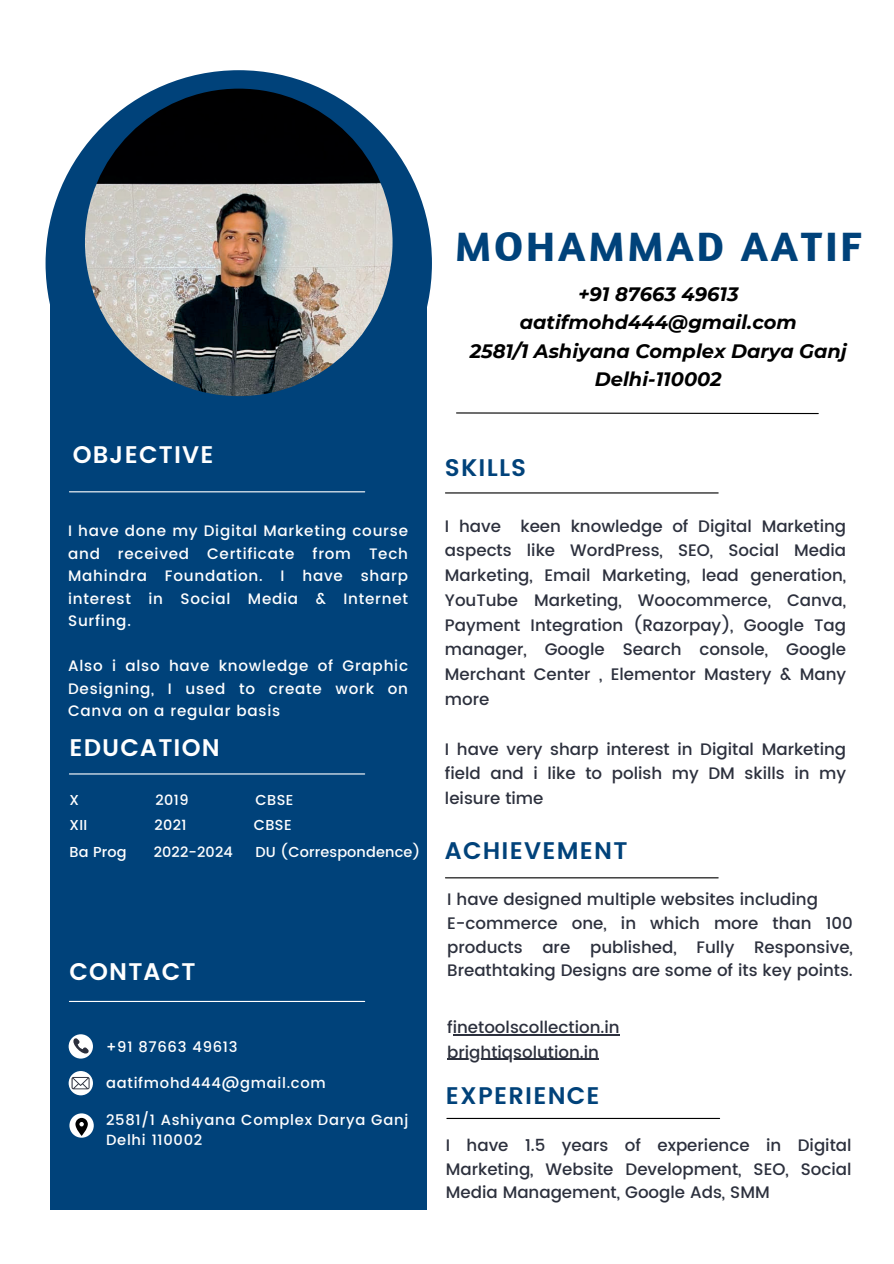
<style>
.page{position:relative;width:894px;height:1264px;background:#fff}
.page>*{position:absolute;margin:0;border:0;box-sizing:border-box;transform-origin:0 0}
.t1{font:700 42px "Amaranth";letter-spacing:.07em;color:#00427a}
.t2{font:600 24px "Poppins";letter-spacing:.05em;color:#00427a}
.t3{font:600 24px "Poppins";letter-spacing:.05em;color:#fff}
.t4{font:italic 700 19.35px "Montserrat";color:#000}
.t5{font:500 16.65px/24.8px "Poppins";color:#2c303d;text-align:justify}
.t6{font:500 15.15px/22.5px "Poppins";letter-spacing:.05em;color:#fff;text-align:justify}
.t7{font:500 14.7px/20.2px "Poppins";letter-spacing:.05em;color:#fff}
.t8{font:500 14.4px "Poppins";letter-spacing:.01em;color:#fff}
</style>
<div class="page">
<div style="left:50px;top:302px;width:377px;height:907px;background:#00427a"></div>
<div style="left:46px;top:70px;width:386px;height:386px;background:#00427a;border-radius:50%"></div>
<img style="left:85px;top:89px;width:307px;height:307px;border-radius:50%">
<hr style="left:69px;top:1000px;width:295px;height:2px;background:#fff">
<hr style="left:69px;top:773px;width:295px;height:1px;background:#fff">
<hr style="left:69px;top:491px;width:295px;height:1px;background:#fff">
<div style="left:69px;top:1034px;width:24px;height:24px;background:#fff;border-radius:50%"></div>
<svg style="left:73px;top:1038px;width:16px;height:16px"></svg>
<svg style="left:69px;top:1071px;width:24px;height:24px"></svg>
<div style="left:69px;top:1113px;width:25px;height:24px;background:#fff;border-radius:50%"></div>
<svg style="left:71px;top:1076px;width:18px;height:13px"></svg>
<hr style="left:445px;top:492px;width:273px;height:1px;background:#000">
<hr style="left:445px;top:877px;width:273px;height:1px;background:#000">
<svg style="left:456px;top:412px;width:363px;height:2px"></svg>
<hr style="left:447px;top:1117px;width:272px;height:1px;background:#000">
<svg style="left:75px;top:1117px;width:13px;height:18px"></svg>
<hr style="left:452px;top:1034px;width:167px;height:1px;background:#2c303d">
<hr style="left:447px;top:1058px;width:152px;height:1px;background:#2c303d">
<p class="t3" style="left:73px;top:440px;width:142px">OBJECTIVE</p>
<p class="t6" style="left:68px;top:519px;width:341px">I have done my Digital Marketing course and received Certificate from Tech Mahindra Foundation. I have sharp interest in Social Media &amp; Internet Surfing.</p>
<p class="t6" style="left:68px;top:655px;width:341px">Also i also have knowledge of Graphic Designing, I used to create work on Canva on a regular basis</p>
<p class="t3" style="left:69px;top:733px;width:152px">EDUCATION</p>
<p class="t8" style="left:69px;top:791px;width:11px">X</p>
<p class="t8" style="left:155px;top:791px;width:35px">2019</p>
<p class="t8" style="left:255px;top:791px;width:39px">CBSE</p>
<p class="t8" style="left:69px;top:816px;width:19px">XII</p>
<p class="t8" style="left:154px;top:816px;width:34px">2021</p>
<p class="t8" style="left:254px;top:816px;width:39px">CBSE</p>
<p class="t8" style="left:69px;top:843px;width:59px">Ba Prog</p>
<p class="t8" style="left:154px;top:843px;width:81px">2022-2024</p>
<p class="t8" style="left:255px;top:843px;width:166px">DU (Correspondence)</p>
<p class="t3" style="left:69px;top:957px;width:127px">CONTACT</p>
<p class="t7" style="left:106px;top:1036px;width:133px">+91 87663 49613</p>
<p class="t7" style="left:106px;top:1072px;width:221px">aatifmohd444@gmail.com</p>
<p class="t7" style="left:106px;top:1109px;width:303px">2581/1 Ashiyana Complex Darya Ganj<br>Delhi 110002</p>
<p class="t1" style="left:455px;top:220px;width:408px">MOHAMMAD AATIF</p>
<p class="t4" style="left:578px;top:282px;width:162px">+91 87663 49613</p>
<p class="t4" style="left:519px;top:311px;width:278px">aatifmohd444@gmail.com</p>
<p class="t4" style="left:469px;top:339px;width:378px">2581/1 Ashiyana Complex Darya Ganj</p>
<p class="t4" style="left:594px;top:367px;width:128px">Delhi-110002</p>
<p class="t2" style="left:445px;top:453px;width:83px">SKILLS</p>
<p class="t5" style="left:445px;top:513px;width:402px">I have keen knowledge of Digital Marketing aspects like WordPress, SEO, Social Media Marketing, Email Marketing, lead generation, YouTube Marketing, Woocommerce, Canva, Payment Integration (Razorpay), Google Tag manager, Google Search console, Google Merchant Center , Elementor Mastery &amp; Many more</p>
<p class="t5" style="left:445px;top:736px;width:402px">I have very sharp interest in Digital Marketing field and i like to polish my DM skills in my leisure time</p>
<p class="t2" style="left:445px;top:836px;width:184px">ACHIEVEMENT</p>
<p class="t5" style="left:447px;top:887px;width:372px">I have designed multiple websites including</p>
<p class="t5" style="left:447px;top:911px;width:407px;line-height:23.7px">E-commerce one, in which more than 100 products are published, Fully Responsive, Breathtaking Designs are some of its key points.</p>
<p class="t5" style="left:447px;top:1014px;width:174px">finetoolscollection.in</p>
<p class="t5" style="left:447px;top:1039px;width:153px">brightiqsolution.in</p>
<p class="t2" style="left:445px;top:1081px;width:155px">EXPERIENCE</p>
<p class="t5" style="left:445px;top:1133px;width:407px;line-height:23.7px">I have 1.5 years of experience in Digital Marketing, Website Development, SEO, Social Media Management, Google Ads, SMM</p>
</div>
